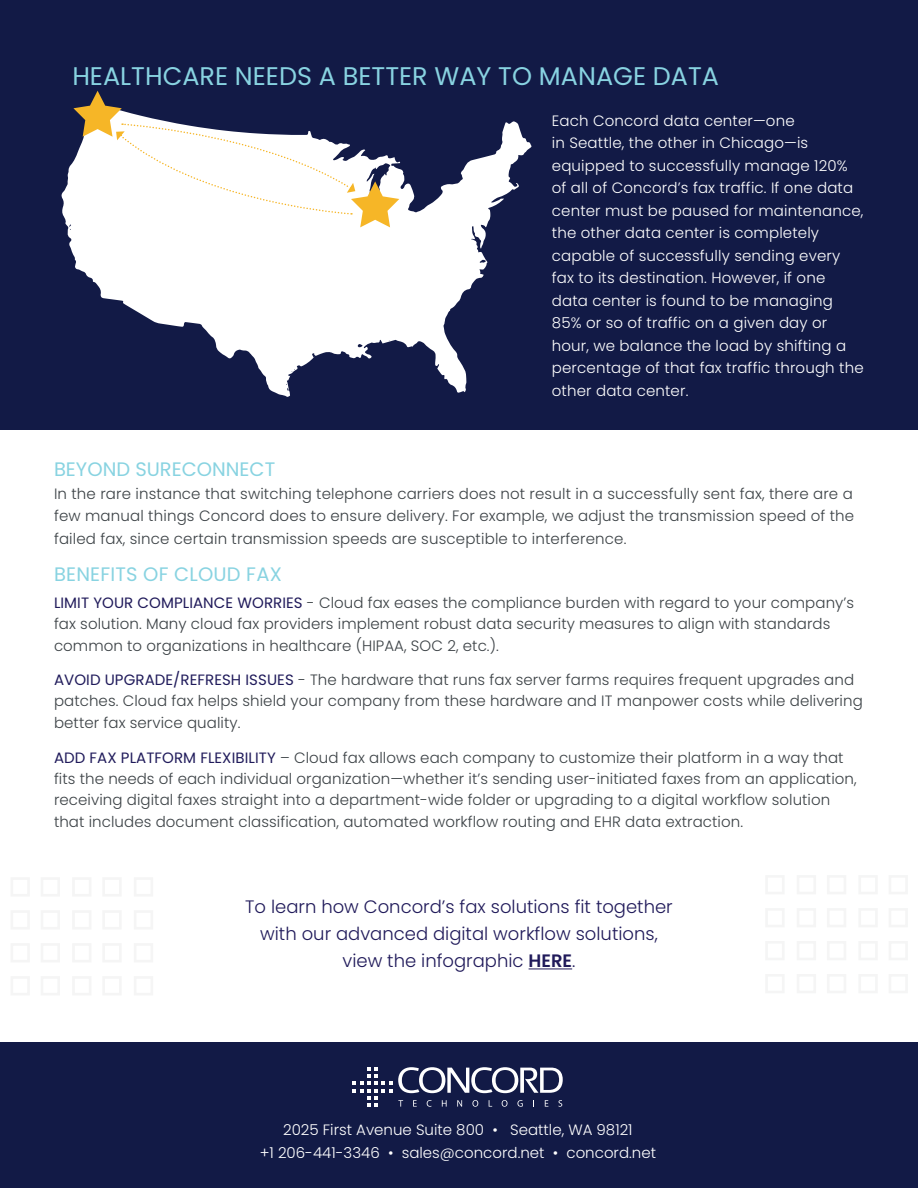
<style>
.page{position:relative;width:918px;height:1188px;background:#fff}
.page>*{position:absolute;margin:0;border:0;box-sizing:border-box;transform-origin:0 0}
.t1{font:25.5px "Poppins";color:#88d3e1}
.t2{font:19.5px "Poppins";color:#88d3e1}
.t3{font:300 18px/27px "Poppins";color:#201a5a;text-align:center}
.t4{font:300 15px/21.3px "Poppins";letter-spacing:.005em;color:#3b4145}
.t5{font:300 15px/22.5px "Poppins";letter-spacing:.01em;color:#fff;text-align:center}
.s1{font-weight:400;color:#201a5a}
.s2{font-weight:400;color:#201b5b}
.s3{font-weight:600}
</style>
<div class="page">
<div style="left:0;top:0;width:918px;height:430px;background:#121a46"></div>
<div style="left:0;top:1043px;width:918px;height:145px;background:#121a46"></div>
<svg style="left:353px;top:1067px;width:39px;height:40px"></svg>
<svg style="left:398px;top:1100px;width:5px;height:7px"></svg>
<svg style="left:413px;top:1100px;width:4px;height:7px"></svg>
<svg style="left:427px;top:1100px;width:5px;height:7px"></svg>
<svg style="left:442px;top:1100px;width:5px;height:7px"></svg>
<svg style="left:457px;top:1100px;width:5px;height:7px"></svg>
<svg style="left:472px;top:1100px;width:6px;height:7px"></svg>
<svg style="left:502px;top:1100px;width:6px;height:7px"></svg>
<svg style="left:517px;top:1100px;width:6px;height:7px"></svg>
<svg style="left:545px;top:1100px;width:3px;height:7px"></svg>
<svg style="left:558px;top:1100px;width:4px;height:7px"></svg>
<svg style="left:398px;top:1067px;width:165px;height:26px"></svg>
<hr style="left:529px;top:968px;width:43px;height:1px;background:#201a5a">
<svg style="left:61px;top:121px;width:471px;height:276px;fill:#fff"></svg>
<svg style="left:73px;top:91px;width:326px;height:136px"></svg>
<p class="t1" style="left:72px;top:61px;width:648px">HEALTHCARE NEEDS A BETTER WAY TO MANAGE DATA</p>
<p class="t5" style="left:552px;top:109px;width:313px;text-align:left">Each Concord data center—one<br>in Seattle, the other in Chicago—is equipped to successfully manage 120% of all of Concord’s fax traffic. If one data center must be paused for maintenance, the other data center is completely capable of successfully sending every fax to its destination. However, if one data center is found to be managing 85% or so of traffic on a given day or hour, we balance the load by shifting a percentage of that fax traffic through the other data center.</p>
<p class="t2" style="left:54px;top:458px;width:223px">BEYOND SURECONNECT</p>
<p class="t4" style="left:54px;top:482px;width:802px;line-height:22.5px;text-align:justify">In the rare instance that switching telephone carriers does not result in a successfully sent fax, there are a few manual things Concord does to ensure delivery. For example, we adjust the transmission speed of the failed fax, since certain transmission speeds are susceptible to interference.</p>
<p class="t2" style="left:54px;top:562px;width:229px">BENEFITS OF CLOUD FAX</p>
<p class="t4" style="left:54px;top:593px;width:802px"><span class="s1">LIMIT YOUR COMPLIANCE WORRIES</span> - Cloud fax eases the compliance burden with regard to your company’s fax solution. Many cloud fax providers implement robust data security measures to align with standards common to organizations in healthcare (HIPAA, SOC 2, etc.).</p>
<p class="t4" style="left:54px;top:670px;width:810px"><span class="s2">AVOID UPGRADE/REFRESH ISSUES</span> - The hardware that runs fax server farms requires frequent upgrades and patches. Cloud fax helps shield your company from these hardware and IT manpower costs while delivering better fax service quality.</p>
<p class="t4" style="left:54px;top:747px;width:804px"><span class="s2">ADD FAX PLATFORM FLEXIBILITY</span> – Cloud fax allows each company to customize their platform in a way that fits the needs of each individual organization—whether it’s sending user-initiated faxes from an application, receiving digital faxes straight into a department-wide folder or upgrading to a digital workflow solution</p>
<p class="t4" style="left:54px;top:811px;width:691px">that includes document classification, automated workflow routing and EHR data extraction.</p>
<p class="t3" style="left:245px;top:893px;width:429px">To learn how Concord’s fax solutions fit together with our advanced digital workflow solutions, view the infographic <span class="s3">HERE</span>.</p>
<p class="t5" style="left:260px;top:1119px;width:398px">2025 First Avenue Suite 800 • Seattle, WA 98121<br>+1 206-441-3346 • sales@concord.net • concord.net</p>
</div>
